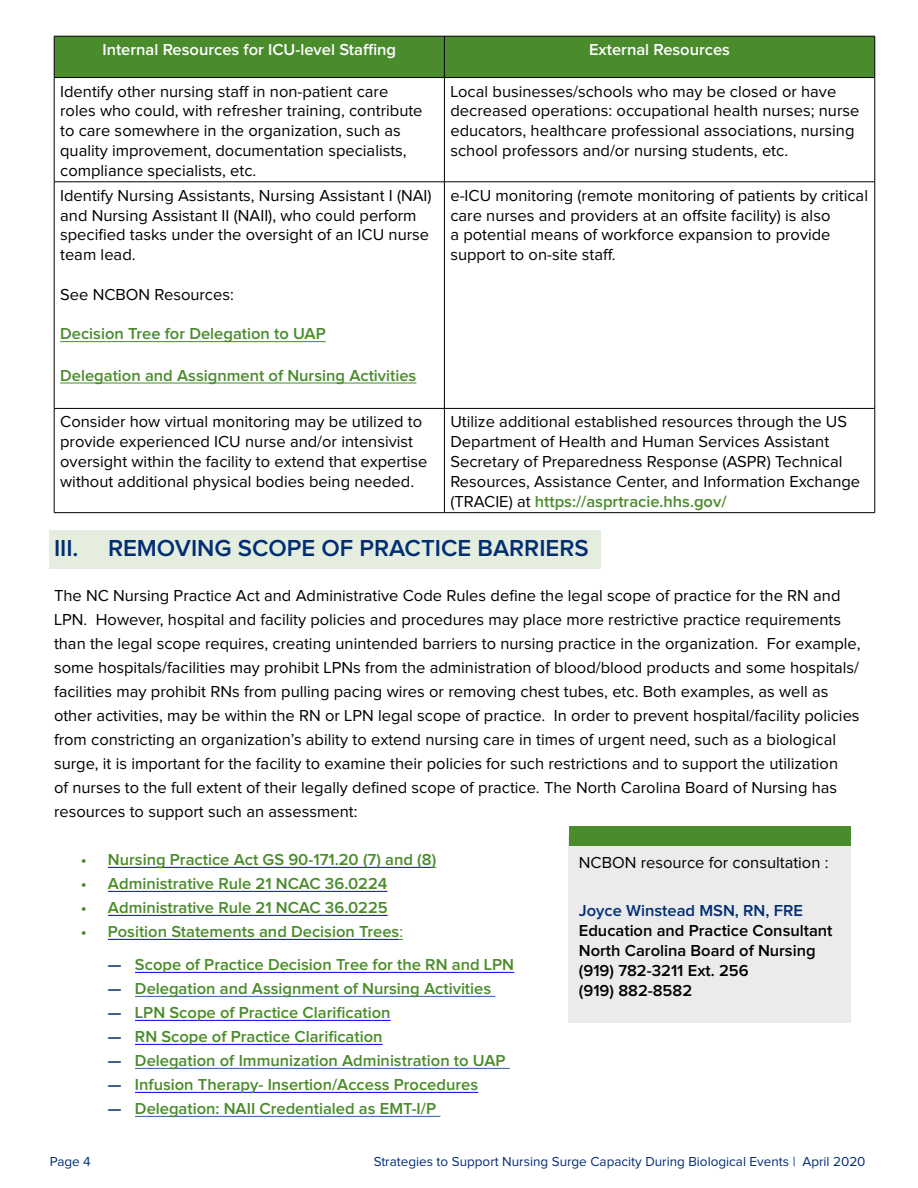
<style>
.page{position:relative;width:918px;height:1188px;background:#fff}
.page>*{position:absolute;margin:0;border:0;box-sizing:border-box;transform-origin:0 0}
.t1{font:600 24px "Proxima Nova";color:#002d74}
.t2{font:16.5px/19.8px "Proxima Nova";color:#000}
.t3{font:600 16.5px "Proxima Nova";color:#4a8b2c}
.t4{font:600 16.5px/19.8px "Proxima Nova";color:#000}
.t5{font:600 16.5px "Proxima Nova";color:#fff}
.t6{font:600 16.5px "Proxima Nova";color:#002d74}
.t7{font:13.5px "Proxima Nova";color:#002d74}
.s1{font-weight:600;color:#4a8b2c}
.s2{font-weight:400}
.s3{color:#002d74}
</style>
<div class="page">
<div style="left:49px;top:530px;width:551px;height:39px;background:#e5eddf"></div>
<div style="left:55px;top:37px;width:820px;height:40px;background:#4a8b2c"></div>
<hr style="left:54px;top:36px;width:390px;height:1px;background:#000">
<hr style="left:54px;top:36px;width:1px;height:41px;background:#000">
<hr style="left:444px;top:36px;width:431px;height:1px;background:#000">
<hr style="left:444px;top:36px;width:1px;height:41px;background:#000">
<hr style="left:875px;top:36px;width:1px;height:41px;background:#000">
<hr style="left:444px;top:78px;width:1px;height:104px;background:#000">
<hr style="left:444px;top:182px;width:1px;height:226px;background:#000">
<hr style="left:444px;top:409px;width:1px;height:103px;background:#000">
<hr style="left:54px;top:77px;width:390px;height:1px;background:#000">
<hr style="left:54px;top:78px;width:1px;height:104px;background:#000">
<hr style="left:444px;top:77px;width:431px;height:1px;background:#000">
<hr style="left:875px;top:78px;width:1px;height:104px;background:#000">
<hr style="left:54px;top:182px;width:1px;height:226px;background:#000">
<hr style="left:875px;top:182px;width:1px;height:226px;background:#000">
<hr style="left:54px;top:409px;width:1px;height:103px;background:#000">
<hr style="left:875px;top:409px;width:1px;height:103px;background:#000">
<hr style="left:444px;top:182px;width:431px;height:1px;background:#000">
<hr style="left:444px;top:408px;width:431px;height:1px;background:#000">
<hr style="left:444px;top:512px;width:431px;height:1px;background:#000">
<hr style="left:54px;top:182px;width:390px;height:1px;background:#000">
<hr style="left:54px;top:408px;width:390px;height:1px;background:#000">
<hr style="left:54px;top:512px;width:390px;height:1px;background:#000">
<hr style="left:60px;top:341px;width:266px;height:1px;background:#4a8b2c">
<hr style="left:60px;top:383px;width:356px;height:1px;background:#4a8b2c">
<hr style="left:108px;top:867px;width:324px;height:1px;background:#00f">
<hr style="left:108px;top:891px;width:279px;height:1px;background:#00f">
<hr style="left:108px;top:915px;width:280px;height:1px;background:#00f">
<hr style="left:108px;top:939px;width:291px;height:1px;background:#00f">
<hr style="left:135px;top:972px;width:379px;height:1px;background:#00f">
<hr style="left:135px;top:996px;width:360px;height:1px;background:#2862a8">
<hr style="left:135px;top:1020px;width:256px;height:1px;background:#00f">
<hr style="left:135px;top:1044px;width:248px;height:1px;background:#00f">
<hr style="left:135px;top:1068px;width:375px;height:1px;background:#2862a8">
<hr style="left:135px;top:1092px;width:343px;height:1px;background:#00f">
<hr style="left:135px;top:1116px;width:305px;height:1px;background:#2862a8">
<div style="left:568px;top:834px;width:282px;height:189px;background:#ebebec"></div>
<div style="left:569px;top:827px;width:281px;height:19px;background:#4a8b2c"></div>
<p class="t5" style="left:102px;top:40px;width:295px">Internal Resources for ICU-level Staffing</p>
<p class="t5" style="left:589px;top:40px;width:142px">External Resources</p>
<p class="t2" style="left:60px;top:82px;width:364px">Identify other nursing staff in non-patient care roles who could, with refresher training, contribute to care somewhere in the organization, such as quality improvement, documentation specialists, compliance specialists, etc.</p>
<p class="t2" style="left:450px;top:82px;width:411px">Local businesses/schools who may be closed or have decreased operations: occupational health nurses; nurse educators, healthcare professional associations, nursing school professors and/or nursing students, etc.</p>
<p class="t2" style="left:60px;top:186px;width:373px">Identify Nursing Assistants, Nursing Assistant I (NAI) and Nursing Assistant II (NAII), who could perform specified tasks under the oversight of an ICU nurse team lead.</p>
<p class="t2" style="left:60px;top:285px;width:175px">See NCBON Resources:</p>
<p class="t3" style="left:60px;top:325px;width:267px">Decision Tree for Delegation to UAP</p>
<p class="t3" style="left:60px;top:366px;width:358px">Delegation and Assignment of Nursing Activities</p>
<p class="t2" style="left:450px;top:186px;width:419px">e-ICU monitoring (remote monitoring of patients by critical care nurses and providers at an offsite facility) is also<br>a potential means of workforce expansion to provide support to on-site staff.</p>
<p class="t2" style="left:60px;top:412px;width:369px">Consider how virtual monitoring may be utilized to provide experienced ICU nurse and/or intensivist oversight within the facility to extend that expertise without additional physical bodies being needed.</p>
<p class="t2" style="left:450px;top:412px;width:411px">Utilize additional established resources through the US Department of Health and Human Services Assistant Secretary of Preparedness Response (ASPR) Technical Resources, Assistance Center, and Information Exchange (TRACIE) at <span class="s1">https://asprtracie.hhs.gov/</span></p>
<h1 class="t1" style="left:54px;top:534px;width:536px">III. REMOVING SCOPE OF PRACTICE BARRIERS</h1>
<p class="t2" style="left:54px;top:584px;width:808px;line-height:24px">The NC Nursing Practice Act and Administrative Code Rules define the legal scope of practice for the RN and LPN. However, hospital and facility policies and procedures may place more restrictive practice requirements than the legal scope requires, creating unintended barriers to nursing practice in the organization. For example, some hospitals/facilities may prohibit LPNs from the administration of blood/blood products and some hospitals/ facilities may prohibit RNs from pulling pacing wires or removing chest tubes, etc. Both examples, as well as other activities, may be within the RN or LPN legal scope of practice. In order to prevent hospital/facility policies from constricting an organization’s ability to extend nursing care in times of urgent need, such as a biological surge, it is important for the facility to examine their policies for such restrictions and to support the utilization<br>of nurses to the full extent of their legally defined scope of practice. The North Carolina Board of Nursing has resources to support such an assessment:</p>
<p class="t3" style="left:81px;top:850px;width:357px">• Nursing Practice Act GS 90-171.20 (7) and (8)</p>
<p class="t3" style="left:81px;top:874px;width:308px">• Administrative Rule 21 NCAC 36.0224</p>
<p class="t3" style="left:81px;top:898px;width:308px">• Administrative Rule 21 NCAC 36.0225</p>
<p class="t3" style="left:81px;top:922px;width:324px">• Position Statements and Decision Trees<span class="s2">:</span></p>
<p class="t3" style="left:108px;top:955px;width:408px"><span class="s3">—</span> Scope of Practice Decision Tree for the RN and LPN</p>
<p class="t3" style="left:108px;top:979px;width:385px"><span class="s3">—</span> Delegation and Assignment of Nursing Activities</p>
<p class="t3" style="left:108px;top:1003px;width:284px"><span class="s3">—</span> LPN Scope of Practice Clarification</p>
<p class="t3" style="left:108px;top:1027px;width:276px"><span class="s3">—</span> RN Scope of Practice Clarification</p>
<p class="t3" style="left:108px;top:1052px;width:399px"><span class="s3">—</span> Delegation of Immunization Administration to UAP</p>
<p class="t3" style="left:108px;top:1076px;width:372px"><span class="s3">—</span> Infusion Therapy- Insertion/Access Procedures</p>
<p class="t3" style="left:108px;top:1100px;width:330px"><span class="s3">—</span> Delegation: NAII Credentialed as EMT-I/P</p>
<p class="t2" style="left:579px;top:853px;width:251px">NCBON resource for consultation :</p>
<p class="t6" style="left:579px;top:902px;width:226px">Joyce Winstead MSN, RN, FRE</p>
<p class="t4" style="left:579px;top:921px;width:255px">Education and Practice Consultant<br>North Carolina Board of Nursing (919) 782-3211 Ext. 256<br>(919) 882-8582</p>
<p class="t7" style="left:50px;top:1154px;width:43px">Page 4</p>
<p class="t7" style="left:374px;top:1154px;width:493px">Strategies to Support Nursing Surge Capacity During Biological Events | April 2020</p>
</div>
